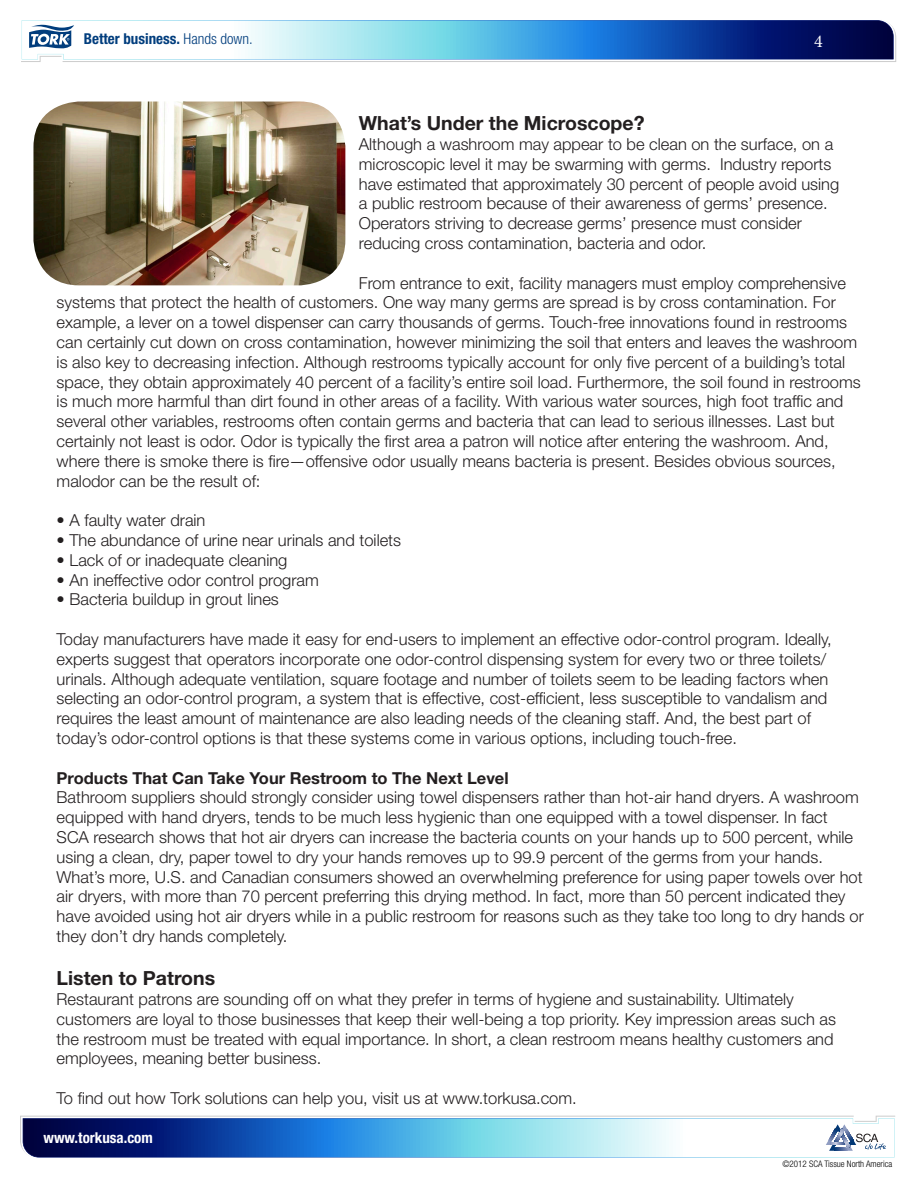
<style>
.page{position:relative;width:918px;height:1188px;background:#fff}
.page>*{position:absolute;margin:0;border:0;box-sizing:border-box;transform-origin:0 0}
.t1{font:700 19.5px "Helvetica Neue LT Std";color:#231f20}
.t2{font:18px "Minion Pro";color:#fff}
.t3{font:300 16.5px/19.8px "Helvetica Neue LT Std";color:#231f20}
.t4{font:700 16.5px "Helvetica Neue LT Std";color:#231f20}
.t5{font:700 condensed 15px "Helvetica Neue LT Std";color:#013d7d}
.t6{font:700 condensed 15px "Helvetica Neue LT Std";color:#fff}
.t7{font:300 condensed 9px "Helvetica Neue LT Std";color:#000}
.s1{font-weight:300}
</style>
<div class="page">
<svg style="left:21px;top:20px;width:875px;height:42px"></svg>
<svg style="left:20px;top:1116px;width:875px;height:42px"></svg>
<img style="left:33px;top:102px;width:312px;height:183px">
<p class="t5" style="left:84px;top:30px;width:171px">Better business. <span class="s1">Hands down.</span></p>
<p class="t2" style="left:814px;top:29px;width:10px">4</p>
<p class="t1" style="left:359px;top:111px;width:287px">What’s Under the Microscope?</p>
<p class="t3" style="left:359px;top:134px;width:482px">Although a washroom may appear to be clean on the surface, on a microscopic level it may be swarming with germs. Industry reports have estimated that approximately 30 percent of people avoid using a public restroom because of their awareness of germs’ presence.<br>Operators striving to decrease germs’ presence must consider reducing cross contamination, bacteria and odor.</p>
<p class="t3" style="left:57px;top:272px;width:806px;text-indent:302px">From entrance to exit, facility managers must employ comprehensive systems that protect the health of customers. One way many germs are spread is by cross contamination. For example, a lever on a towel dispenser can carry thousands of germs. Touch-free innovations found in restrooms can certainly cut down on cross contamination, however minimizing the soil that enters and leaves the washroom is also key to decreasing infection. Although restrooms typically account for only five percent of a building’s total space, they obtain approximately 40 percent of a facility’s entire soil load. Furthermore, the soil found in restrooms is much more harmful than dirt found in other areas of a facility. With various water sources, high foot traffic and several other variables, restrooms often contain germs and bacteria that can lead to serious illnesses. Last but certainly not least is odor. Odor is typically the first area a patron will notice after entering the washroom. And, where there is smoke there is fire—offensive odor usually means bacteria is present. Besides obvious sources, malodor can be the result of:</p>
<p class="t3" style="left:57px;top:510px;width:150px">• A faulty water drain</p>
<p class="t3" style="left:57px;top:530px;width:346px">• The abundance of urine near urinals and toilets</p>
<p class="t3" style="left:57px;top:550px;width:232px">• Lack of or inadequate cleaning</p>
<p class="t3" style="left:57px;top:569px;width:264px">• An ineffective odor control program</p>
<p class="t3" style="left:57px;top:589px;width:224px">• Bacteria buildup in grout lines</p>
<p class="t3" style="left:57px;top:629px;width:777px">Today manufacturers have made it easy for end-users to implement an effective odor-control program. Ideally, experts suggest that operators incorporate one odor-control dispensing system for every two or three toilets/ urinals. Although adequate ventilation, square footage and number of toilets seem to be leading factors when selecting an odor-control program, a system that is effective, cost-efficient, less susceptible to vandalism and requires the least amount of maintenance are also leading needs of the cleaning staff. And, the best part of today’s odor-control options is that these systems come in various options, including touch-free.</p>
<p class="t4" style="left:57px;top:767px;width:454px">Products That Can Take Your Restroom to The Next Level</p>
<p class="t3" style="left:57px;top:787px;width:804px">Bathroom suppliers should strongly consider using towel dispensers rather than hot-air hand dryers. A washroom equipped with hand dryers, tends to be much less hygienic than one equipped with a towel dispenser. In fact<br>SCA research shows that hot air dryers can increase the bacteria counts on your hands up to 500 percent, while</p>
<p class="t3" style="left:57px;top:847px;width:809px">using a clean, dry, paper towel to dry your hands removes up to 99.9 percent of the germs from your hands.<br>What’s more, U.S. and Canadian consumers showed an overwhelming preference for using paper towels over hot air dryers, with more than 70 percent preferring this drying method. In fact, more than 50 percent indicated they have avoided using hot air dryers while in a public restroom for reasons such as they take too long to dry hands or they don’t dry hands completely.</p>
<p class="t1" style="left:57px;top:966px;width:160px">Listen to Patrons</p>
<p class="t3" style="left:57px;top:989px;width:781px">Restaurant patrons are sounding off on what they prefer in terms of hygiene and sustainability. Ultimately customers are loyal to those businesses that keep their well-being a top priority. Key impression areas such as the restroom must be treated with equal importance. In short, a clean restroom means healthy customers and employees, meaning better business.</p>
<p class="t3" style="left:57px;top:1088px;width:522px">To find out how Tork solutions can help you, visit us at www.torkusa.com.</p>
<p class="t6" style="left:44px;top:1129px;width:111px">www.torkusa.com</p>
<p class="t7" style="left:782px;top:1159px;width:111px">©2012 SCA Tissue North America</p>
</div>
